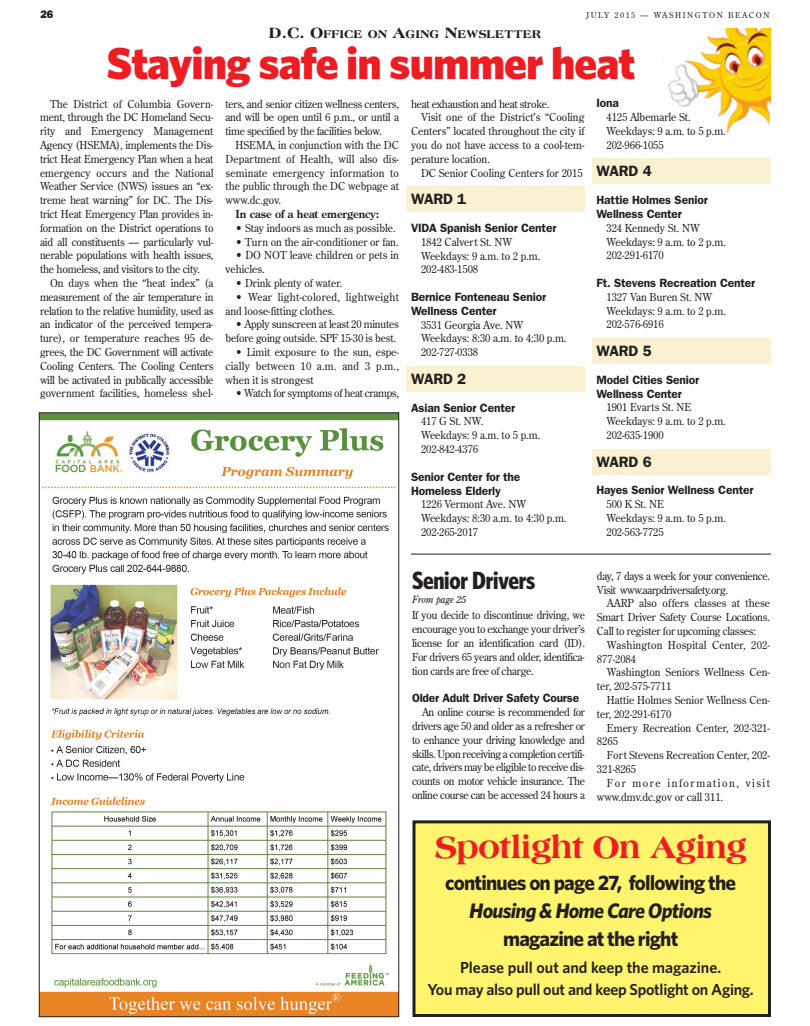
<style>
.page{position:relative;width:810px;height:1026px;background:#fff}
.page>*{position:absolute;margin:0;border:0;box-sizing:border-box;transform-origin:0 0}
.t1{font:900 45px "Whitney";letter-spacing:-.02em;color:#ee1d23}
.t2{font:800 33px "Americana";letter-spacing:-.025em;color:#ee1d23}
.t3{font:700 25px "Whitney Condensed";letter-spacing:-.01em;color:#231f20}
.t4{font:700 21px "Whitney";letter-spacing:-.04em;color:#231f20}
.t5{font:italic 700 21px "Whitney";letter-spacing:-.035em;color:#231f20}
.t6{font:600 16px/22px "Whitney";letter-spacing:-.02em;color:#231f20;text-align:center}
.t7{font:600 15px "Franklin Gothic";letter-spacing:-.01em;color:#231f20}
.t8{font:600 12px/13.8px "Franklin Gothic";letter-spacing:-.01em;color:#231f20}
.t9{font:800 12px "Americana";color:#231f20}
.t10{font:11px/13.8px "Century Old Style";color:#231f20;scale:.95 1}
.t11{font:11px/13.8px "Century Old Style";letter-spacing:.02em;color:#231f20;scale:.95 1}
.t12{font:11px/13.8px "Century Old Style";letter-spacing:-.035em;color:#231f20;scale:.95 1}
.t13{font:11px "Century Old Style";letter-spacing:-.025em;color:#231f20;scale:.95 1}
.t14{font:11px/13.8px "Century Old Style";letter-spacing:.14em;color:#231f20;scale:.95 1}
.t15{font:700 11px "Century Old Style";letter-spacing:-.005em;color:#231f20}
.t16{font:800 11px "Franklin Gothic";color:#231f20}
.t17{font:italic 10px "Century Old Style";letter-spacing:-.01em;color:#231f20;scale:.95 1}
.t18{font:8px "Century Old Style";letter-spacing:.2em;color:#231f20}
.s1{font-size:16px}
</style>
<div class="page">
<svg style="left:644px;top:158px;width:127px;height:1px"></svg>
<img style="left:668px;top:28px;width:103px;height:108px">
<div style="left:593px;top:159px;width:178px;height:25px;background:#f9f1d1"></div>
<div style="left:593px;top:338px;width:178px;height:26px;background:#f9f1d1"></div>
<div style="left:593px;top:449px;width:178px;height:26px;background:#f9f1d1"></div>
<div style="left:407px;top:186px;width:178px;height:26px;background:#f9f1d1"></div>
<div style="left:407px;top:366px;width:178px;height:26px;background:#f9f1d1"></div>
<img style="left:41px;top:415px;width:356px;height:600px">
<hr style="left:411px;top:554px;width:360px;height:1px;background:#231f20">
<div style="left:416px;top:823px;width:352px;height:191px;background:#fff46d"></div>
<div style="left:412px;top:820px;width:359px;height:197px;border:3px solid #231f20"></div>
<p class="t16" style="left:40px;top:10px;width:15px">26</p>
<p class="t18" style="left:586px;top:10px;width:185px">JULY 2015 — WASHINGTON BEACON</p>
<h1 class="t1" style="left:107px;top:37px;width:530px">Staying safe in summer heat</h1>
<p class="t9" style="left:269px;top:29px;width:274px"><span class="s1">D.C. O</span>FFICE ON <span class="s1">A</span>GING <span class="s1">N</span>EWSLETTER</p>
<p class="t10" style="left:40px;top:97px;width:184px;text-align:justify;text-indent:10px">The District of Columbia Govern&shy;ment, through the DC Homeland Secu&shy;rity and Emergency Management Agency (HSEMA), implements the Dis&shy;trict Heat Emergency Plan when a heat emergency occurs and the National Weather Service (NWS) issues an “ex&shy;treme heat warning” for DC. The Dis&shy;trict Heat Emergency Plan provides in&shy;formation on the District operations to aid all constituents — particularly vul&shy;nerable populations with health issues, the homeless, and visitors to the city.</p>
<p class="t10" style="left:40px;top:276px;width:184px;text-align:justify;text-indent:10px">On days when the “heat index” (a measurement of the air temperature in relation to the relative humidity, used as an indicator of the perceived tempera&shy;ture), or temperature reaches 95 de&shy;grees, the DC Government will activate Cooling Centers. The Cooling Centers will be activated in publically accessible government facilities, homeless shel-</p>
<p class="t10" style="left:226px;top:97px;width:184px;text-align:justify">ters, and senior citizen wellness centers, and will be open until 6 p.m., or until a time specified by the facilities below.</p>
<p class="t10" style="left:226px;top:138px;width:184px;text-align:justify;text-indent:10px">HSEMA, in conjunction with the DC Department of Health, will also dis&shy;seminate emergency information to the public through the DC webpage at www.dc.gov.</p>
<p class="t15" style="left:236px;top:208px;width:145px">In case of a heat emergency:</p>
<p class="t10" style="left:236px;top:221px;width:170px">• Stay indoors as much as possible.</p>
<p class="t10" style="left:236px;top:235px;width:173px">• Turn on the air-conditioner or fan.</p>
<p class="t10" style="left:226px;top:249px;width:184px;text-indent:10px">• DO NOT leave children or pets in vehicles.</p>
<p class="t10" style="left:236px;top:276px;width:114px">• Drink plenty of water.</p>
<p class="t11" style="left:226px;top:290px;width:184px;text-indent:10px">• Wear light-colored, lightweight and loose-fitting clothes.</p>
<p class="t10" style="left:226px;top:318px;width:184px;text-align:right">• Apply sunscreen at least 20 minutes before going outside. SPF 15-30 is best.</p>
<p class="t10" style="left:226px;top:345px;width:184px;text-align:justify;text-indent:10px">• Limit exposure to the sun, espe&shy;cially between 10 a.m. and 3 p.m., when it is strongest</p>
<p class="t13" style="left:236px;top:387px;width:174px">• Watch for symptoms of heat cramps,</p>
<p class="t13" style="left:411px;top:97px;width:147px">heat exhaustion and heat stroke.</p>
<p class="t10" style="left:421px;top:111px;width:174px">Visit one of the District’s “Cooling</p>
<p class="t10" style="left:411px;top:124px;width:184px">Centers” located throughout the city if</p>
<p class="t10" style="left:411px;top:138px;width:184px">you do not have access to a cool-tem-</p>
<p class="t10" style="left:411px;top:152px;width:85px">perature location.</p>
<p class="t10" style="left:421px;top:166px;width:172px">DC Senior Cooling Centers for 2015</p>
<h3 class="t7" style="left:411px;top:194px;width:57px">WARD 1</h3>
<p class="t8" style="left:411px;top:222px;width:147px">VIDA Spanish Senior Center</p>
<p class="t10" style="left:421px;top:235px;width:127px">1842 Calvert St. NW<br>Weekdays: 9 a.m. to 2 p.m.<br>202-483-1508</p>
<p class="t8" style="left:411px;top:291px;width:137px">Bernice Fonteneau Senior<br>Wellness Center</p>
<p class="t10" style="left:421px;top:318px;width:155px">3531 Georgia Ave. NW<br>Weekdays: 8:30 a.m. to 4:30 p.m.<br>202-727-0338</p>
<h3 class="t7" style="left:411px;top:374px;width:57px">WARD 2</h3>
<p class="t8" style="left:411px;top:402px;width:106px">Asian Senior Center</p>
<p class="t10" style="left:421px;top:415px;width:127px">417 G St. NW.<br>Weekdays: 9 a.m. to 5 p.m.<br>202-842-4376</p>
<p class="t8" style="left:411px;top:471px;width:111px">Senior Center for the<br>Homeless Elderly</p>
<p class="t10" style="left:421px;top:498px;width:155px">1226 Vermont Ave. NW<br>Weekdays: 8:30 a.m. to 4:30 p.m.<br>202-265-2017</p>
<p class="t8" style="left:596px;top:97px;width:24px">Iona</p>
<p class="t10" style="left:606px;top:110px;width:127px">4125 Albemarle St.<br>Weekdays: 9 a.m. to 5 p.m.<br>202-966-1055</p>
<h3 class="t7" style="left:596px;top:166px;width:57px">WARD 4</h3>
<p class="t8" style="left:596px;top:194px;width:113px">Hattie Holmes Senior<br>Wellness Center</p>
<p class="t10" style="left:606px;top:221px;width:127px">324 Kennedy St. NW<br>Weekdays: 9 a.m. to 2 p.m.<br>202-291-6170</p>
<p class="t8" style="left:596px;top:277px;width:160px">Ft. Stevens Recreation Center</p>
<p class="t10" style="left:606px;top:290px;width:127px">1327 Van Buren St. NW<br>Weekdays: 9 a.m. to 2 p.m.<br>202-576-6916</p>
<h3 class="t7" style="left:596px;top:346px;width:57px">WARD 5</h3>
<p class="t8" style="left:596px;top:374px;width:104px">Model Cities Senior<br>Wellness Center</p>
<p class="t10" style="left:606px;top:401px;width:127px">1901 Evarts St. NE<br>Weekdays: 9 a.m. to 2 p.m.<br>202-635-1900</p>
<h3 class="t7" style="left:596px;top:456px;width:57px">WARD 6</h3>
<p class="t8" style="left:596px;top:484px;width:159px">Hayes Senior Wellness Center</p>
<p class="t10" style="left:606px;top:498px;width:127px">500 K St. NE<br>Weekdays: 9 a.m. to 5 p.m.<br>202-563-7725</p>
<h3 class="t3" style="left:412px;top:566px;width:125px">Senior Drivers</h3>
<p class="t17" style="left:412px;top:594px;width:59px">From page 25</p>
<p class="t10" style="left:412px;top:609px;width:184px;text-align:justify">If you decide to discontinue driving, we encourage you to exchange your driver’s license for an identification card (ID).<br>For drivers 65 years and older, identifica&shy;tion cards are free of charge.</p>
<p class="t8" style="left:412px;top:692px;width:169px">Older Adult Driver Safety Course</p>
<p class="t10" style="left:412px;top:705px;width:184px;text-align:justify;text-indent:10px">An online course is recommended for drivers age 50 and older as a refresher or to enhance your driving knowledge and skills. Upon receiving a completion certifi&shy;cate, drivers may be eligible to receive dis&shy;counts on motor vehicle insurance. The online course can be accessed 24 hours a</p>
<p class="t12" style="left:597px;top:569px;width:184px">day, 7 days a week for your convenience.<br>Visit www.aarpdriversafety.org.</p>
<p class="t10" style="left:597px;top:597px;width:184px;text-align:justify;text-indent:10px">AARP also offers classes at these Smart Driver Safety Course Locations.<br>Call to register for upcoming classes:</p>
<p class="t11" style="left:597px;top:638px;width:184px;text-indent:10px">Washington Hospital Center, 202-<br>877-2084</p>
<p class="t10" style="left:597px;top:666px;width:184px;text-indent:10px">Washington Seniors Wellness Cen&shy;ter, 202-575-7711</p>
<p class="t10" style="left:597px;top:693px;width:184px;text-indent:10px">Hattie Holmes Senior Wellness Cen&shy;ter, 202-291-6170</p>
<p class="t10" style="left:597px;top:721px;width:184px;text-indent:10px">Emery Recreation Center, 202-321-<br>8265</p>
<p class="t10" style="left:597px;top:749px;width:184px;text-indent:10px">Fort Stevens Recreation Center, 202-<br>321-8265</p>
<p class="t14" style="left:597px;top:776px;width:184px;text-indent:10px">For more information, visit www.dmv.dc.gov or call 311.</p>
<h2 class="t2" style="left:435px;top:834px;width:314px">Spotlight On Aging</h2>
<h3 class="t4" style="left:445px;top:870px;width:292px">continues on page 27, following the</h3>
<h3 class="t5" style="left:469px;top:898px;width:244px">Housing &amp; Home Care Options</h3>
<h3 class="t4" style="left:503px;top:926px;width:177px">magazine at the right</h3>
<h3 class="t6" style="left:428px;top:956px;width:328px">Please pull out and keep the magazine.<br>You may also pull out and keep Spotlight on Aging.</h3>
</div>
